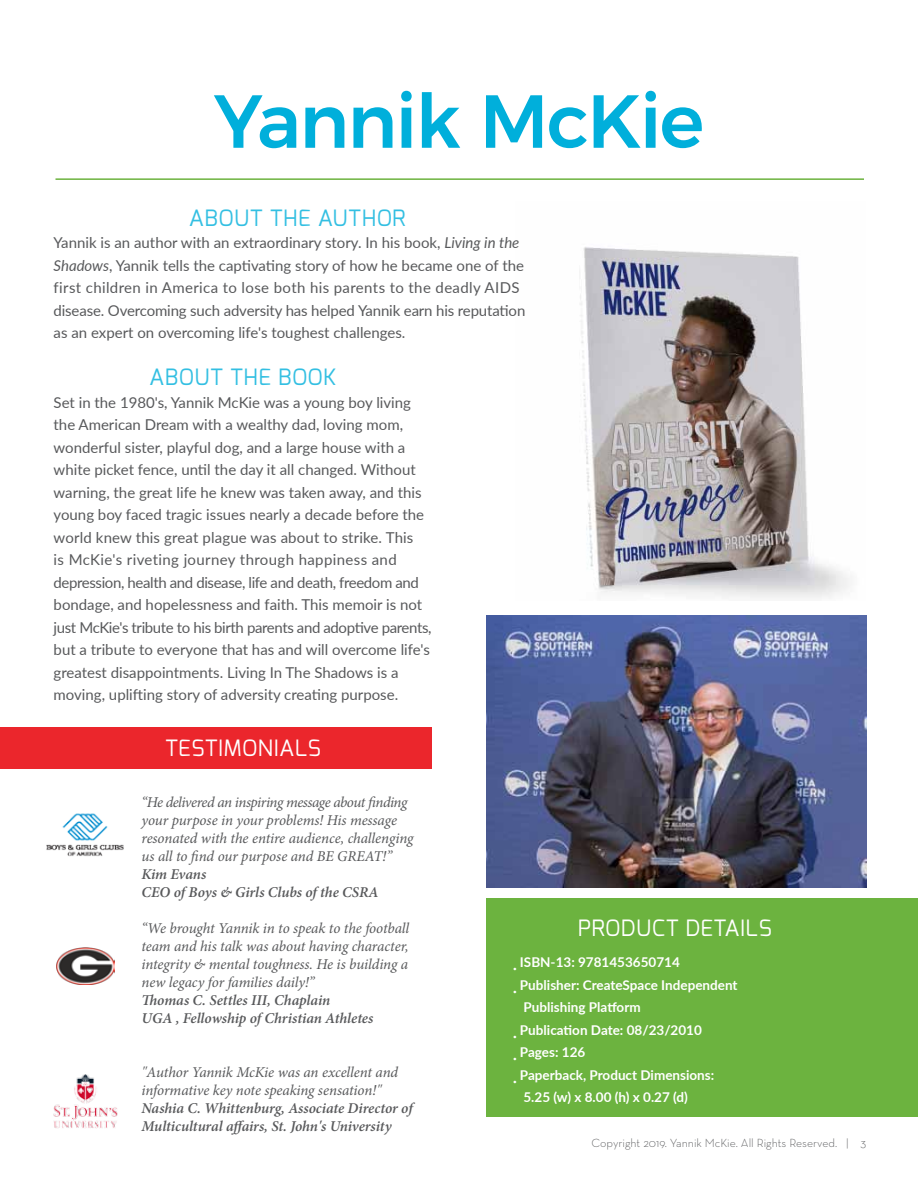
<style>
.page{position:relative;width:918px;height:1188px;background:#fff}
.page>*{position:absolute;margin:0;border:0;box-sizing:border-box;transform-origin:0 0}
.t1{font:500 75px "Montserrat";letter-spacing:-.025em;color:#00afdb}
.t2{font:22.5px "Exo";letter-spacing:.025em;color:#33bfe2}
.t3{font:22.5px "Exo";letter-spacing:.025em;color:#fff}
.t4{font:15px/22.5px "Lato";color:#58595b}
.t5{font:italic 15px/18px "Minion Pro";letter-spacing:-.01em;color:#58595b}
.t6{font:italic 600 15px/18px "Minion Pro";letter-spacing:-.005em;color:#58595b}
.t7{font:700 13.5px "Lato";color:#fff}
.t8{font:300 12px "Neutra Text";color:#58595b}
.s1{font-style:italic}
</style>
<div class="page">
<img style="left:579px;top:247px;width:270px;height:351px">
<img style="left:53px;top:1074px;width:65px;height:55px">
<div style="left:486px;top:898px;width:432px;height:219px;background:#6cb33f"></div>
<div style="left:0;top:727px;width:432px;height:41px;background:#eb262c"></div>
<img style="left:486px;top:616px;width:380px;height:272px">
<hr style="left:56px;top:178px;width:808px;height:2px;background:#6cb33f">
<img style="left:56px;top:947px;width:58px;height:38px">
<img style="left:46px;top:813px;width:78px;height:44px">
<h1 class="t1" style="left:214px;top:61px;width:492px">Yannik McKie</h1>
<h2 class="t2" style="left:189px;top:203px;width:203px">ABOUT THE AUTHOR</h2>
<p class="t4" style="left:54px;top:231px;width:473px">Yannik is an author with an extraordinary story. In his book, <span class="s1">Living in the Shadows</span>, Yannik tells the captivating story of how he became one of the first children in America to lose both his parents to the deadly AIDS disease. Overcoming such adversity has helped Yannik earn his reputation as an expert on overcoming life's toughest challenges.</p>
<h2 class="t2" style="left:149px;top:363px;width:158px">ABOUT THE BOOK</h2>
<p class="t4" style="left:54px;top:391px;width:379px">Set in the 1980's, Yannik McKie was a young boy living the American Dream with a wealthy dad, loving mom, wonderful sister, playful dog, and a large house with a white picket fence, until the day it all changed. Without warning, the great life he knew was taken away, and this young boy faced tragic issues nearly a decade before the world knew this great plague was about to strike. This<br>is McKie's riveting journey through happiness and depression, health and disease, life and death, freedom and bondage, and hopelessness and faith. This memoir is not just McKie's tribute to his birth parents and adoptive parents, but a tribute to everyone that has and will overcome life's greatest disappointments. Living In The Shadows is a moving, uplifting story of adversity creating purpose.</p>
<h2 class="t3" style="left:165px;top:733px;width:157px">TESTIMONIALS</h2>
<p class="t5" style="left:141px;top:793px;width:273px">“He delivered an inspiring message about finding your purpose in your problems! His message resonated with the entire audience, challenging us all to find our purpose and BE GREAT!”</p>
<p class="t6" style="left:141px;top:865px;width:239px">Kim Evans<br>CEO of Boys &amp; Girls Clubs of the CSRA</p>
<p class="t5" style="left:141px;top:919px;width:269px;text-align:justify">“We brought Yannik in to speak to the football team and his talk was about having character, integrity &amp; mental toughness. He is building a new legacy for families daily!”</p>
<p class="t6" style="left:141px;top:991px;width:233px">Thomas C. Settles III, Chaplain<br>UGA , Fellowship of Christian Athletes</p>
<p class="t5" style="left:141px;top:1063px;width:258px">"Author Yannik McKie was an excellent and informative key note speaking sensation!"</p>
<p class="t6" style="left:141px;top:1099px;width:273px">Nashia C. Whittenburg, Associate Director of<br>Multicultural affairs, St. John's University</p>
<h2 class="t3" style="left:578px;top:913px;width:195px">PRODUCT DETAILS</h2>
<p class="t7" style="left:513px;top:952px;width:168px">· ISBN-13: 9781453650714</p>
<p class="t7" style="left:513px;top:975px;width:226px">· Publisher: CreateSpace Independent</p>
<p class="t7" style="left:524px;top:997px;width:119px">Publishing Platform</p>
<p class="t7" style="left:513px;top:1020px;width:190px">· Publication Date: 08/23/2010</p>
<p class="t7" style="left:513px;top:1042px;width:74px">· Pages: 126</p>
<p class="t7" style="left:513px;top:1065px;width:203px">· Paperback, Product Dimensions:</p>
<p class="t7" style="left:524px;top:1087px;width:166px">5.25 (w) x 8.00 (h) x 0.27 (d)</p>
<p class="t8" style="left:592px;top:1136px;width:276px">Copyright 2019. Yannik McKie. All Rights Reserved. | 3</p>
</div>
